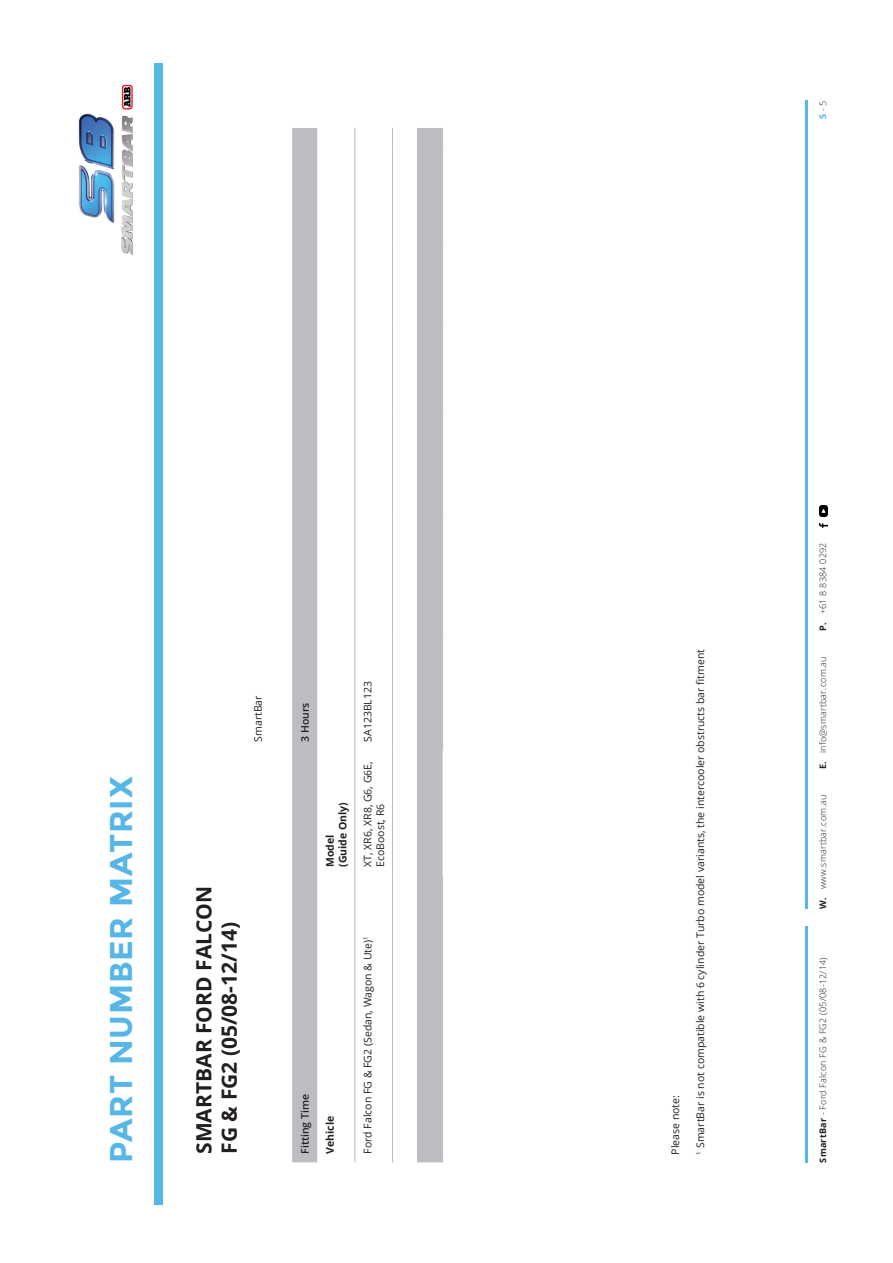
<style>
.page{position:relative;width:893px;height:1263px;background:#fff}
.page>*{position:absolute;margin:0;border:0;box-sizing:border-box;transform-origin:0 0}
.t1{font:700 31.5px "Montserrat";letter-spacing:.025em;color:#56b7e7}
.t2{font:700 21px/25.2px "Open Sans";color:#231f20}
.t3{font:10.5px/12.6px "Open Sans";color:#231f20}
.t4{font:700 10.5px "Open Sans";color:#231f20}
.t5{font:600 10.5px "Open Sans";color:#231f20}
.t6{font:300 9px "Open Sans";letter-spacing:.025em;color:#231f20}
.s1{font-weight:700;color:#56b7e7}
.s2{font-weight:700}
</style>
<div class="page">
<svg style="left:292px;top:128px;width:151px;height:1034px"></svg>
<hr style="left:355px;top:875px;width:1px;height:287px;background:#bcbdc0">
<hr style="left:355px;top:750px;width:1px;height:125px;background:#bcbdc0">
<hr style="left:355px;top:635px;width:1px;height:115px;background:#bcbdc0">
<hr style="left:355px;top:515px;width:1px;height:120px;background:#bcbdc0">
<hr style="left:355px;top:413px;width:1px;height:102px;background:#bcbdc0">
<hr style="left:355px;top:321px;width:1px;height:92px;background:#bcbdc0">
<hr style="left:355px;top:244px;width:1px;height:77px;background:#bcbdc0">
<hr style="left:355px;top:146px;width:1px;height:98px;background:#bcbdc0">
<svg style="left:355px;top:128px;width:1px;height:18px"></svg>
<hr style="left:392px;top:875px;width:1px;height:287px;background:#bcbdc0">
<hr style="left:392px;top:750px;width:1px;height:125px;background:#bcbdc0">
<hr style="left:392px;top:635px;width:1px;height:115px;background:#bcbdc0">
<hr style="left:392px;top:515px;width:1px;height:120px;background:#bcbdc0">
<hr style="left:392px;top:413px;width:1px;height:102px;background:#bcbdc0">
<hr style="left:392px;top:321px;width:1px;height:92px;background:#bcbdc0">
<hr style="left:392px;top:244px;width:1px;height:77px;background:#bcbdc0">
<hr style="left:392px;top:146px;width:1px;height:98px;background:#bcbdc0">
<svg style="left:392px;top:128px;width:1px;height:18px"></svg>
<hr style="left:417px;top:875px;width:1px;height:287px;background:#bcbdc0">
<hr style="left:417px;top:750px;width:1px;height:125px;background:#bcbdc0">
<hr style="left:417px;top:635px;width:1px;height:115px;background:#bcbdc0">
<hr style="left:417px;top:515px;width:1px;height:120px;background:#bcbdc0">
<hr style="left:417px;top:413px;width:1px;height:102px;background:#bcbdc0">
<hr style="left:417px;top:321px;width:1px;height:92px;background:#bcbdc0">
<hr style="left:417px;top:244px;width:1px;height:77px;background:#bcbdc0">
<hr style="left:417px;top:146px;width:1px;height:98px;background:#bcbdc0">
<svg style="left:417px;top:128px;width:1px;height:18px"></svg>
<hr style="left:442px;top:875px;width:1px;height:287px;background:#bcbdc0">
<hr style="left:442px;top:635px;width:1px;height:115px;background:#bcbdc0">
<hr style="left:442px;top:515px;width:1px;height:120px;background:#bcbdc0">
<hr style="left:442px;top:413px;width:1px;height:102px;background:#bcbdc0">
<hr style="left:442px;top:321px;width:1px;height:92px;background:#bcbdc0">
<hr style="left:442px;top:244px;width:1px;height:77px;background:#bcbdc0">
<hr style="left:442px;top:146px;width:1px;height:98px;background:#bcbdc0">
<svg style="left:442px;top:128px;width:1px;height:18px"></svg>
<div style="left:155px;top:64px;width:8px;height:1141px;background:#56b7e7"></div>
<img style="left:78px;top:84px;width:55px;height:171px">
<hr style="left:806px;top:926px;width:2px;height:236px;background:#56b7e7">
<hr style="left:806px;top:100px;width:2px;height:809px;background:#56b7e7">
<svg style="left:819px;top:524px;width:8px;height:4px"></svg>
<svg style="left:819px;top:505px;width:8px;height:12px"></svg>
<p class="t1" style="left:102px;top:1162px;width:387px;rotate:-90deg">PART NUMBER MATRIX</p>
<p class="t3" style="left:251px;top:742px;width:48px;rotate:-90deg">SmartBar</p>
<p class="t2" style="left:191px;top:1154px;width:269px;rotate:-90deg">SMARTBAR FORD FALCON<br>FG &amp; FG2 (05/08-12/14)</p>
<p class="t5" style="left:298px;top:742px;width:41px;rotate:-90deg">3 Hours</p>
<p class="t4" style="left:335px;top:867px;width:66px;rotate:-90deg">(Guide Only)</p>
<p class="t4" style="left:323px;top:867px;width:34px;rotate:-90deg">Model</p>
<p class="t3" style="left:361px;top:742px;width:62px;rotate:-90deg">SA123BL123</p>
<p class="t3" style="left:361px;top:867px;width:107px;rotate:-90deg">XT, XR6, XR8, G6, G6E,<br>EcoBoost, R6</p>
<p class="t5" style="left:298px;top:1154px;width:61px;rotate:-90deg">Fitting Time</p>
<p class="t4" style="left:323px;top:1154px;width:39px;rotate:-90deg">Vehicle</p>
<p class="t3" style="left:361px;top:1154px;width:219px;rotate:-90deg">Ford Falcon FG &amp; FG2 (Sedan, Wagon &amp; Ute)<sup>1</sup></p>
<p class="t6" style="left:817px;top:119px;width:21px;rotate:-90deg"><span class="s1">5</span> - 5</p>
<p class="t3" style="left:669px;top:1155px;width:61px;rotate:-90deg">Please note:</p>
<p class="t3" style="left:694px;top:1155px;width:507px;rotate:-90deg"><sup>1</sup> SmartBar is not compatible with 6 cylinder Turbo model variants, the intercooler obstructs bar fitment</p>
<p class="t6" style="left:817px;top:631px;width:90px;rotate:-90deg"><span class="s2">P.</span> +61 8 8384 0292</p>
<p class="t6" style="left:817px;top:769px;width:114px;rotate:-90deg"><span class="s2">E.</span> info@smartbar.com.au</p>
<p class="t6" style="left:817px;top:909px;width:116px;rotate:-90deg"><span class="s2">W.</span> www.smartbar.com.au</p>
<p class="t6" style="left:817px;top:1162px;width:207px;rotate:-90deg"><span class="s2">SmartBar</span> - Ford Falcon FG &amp; FG2 (05/08-12/14)</p>
</div>
